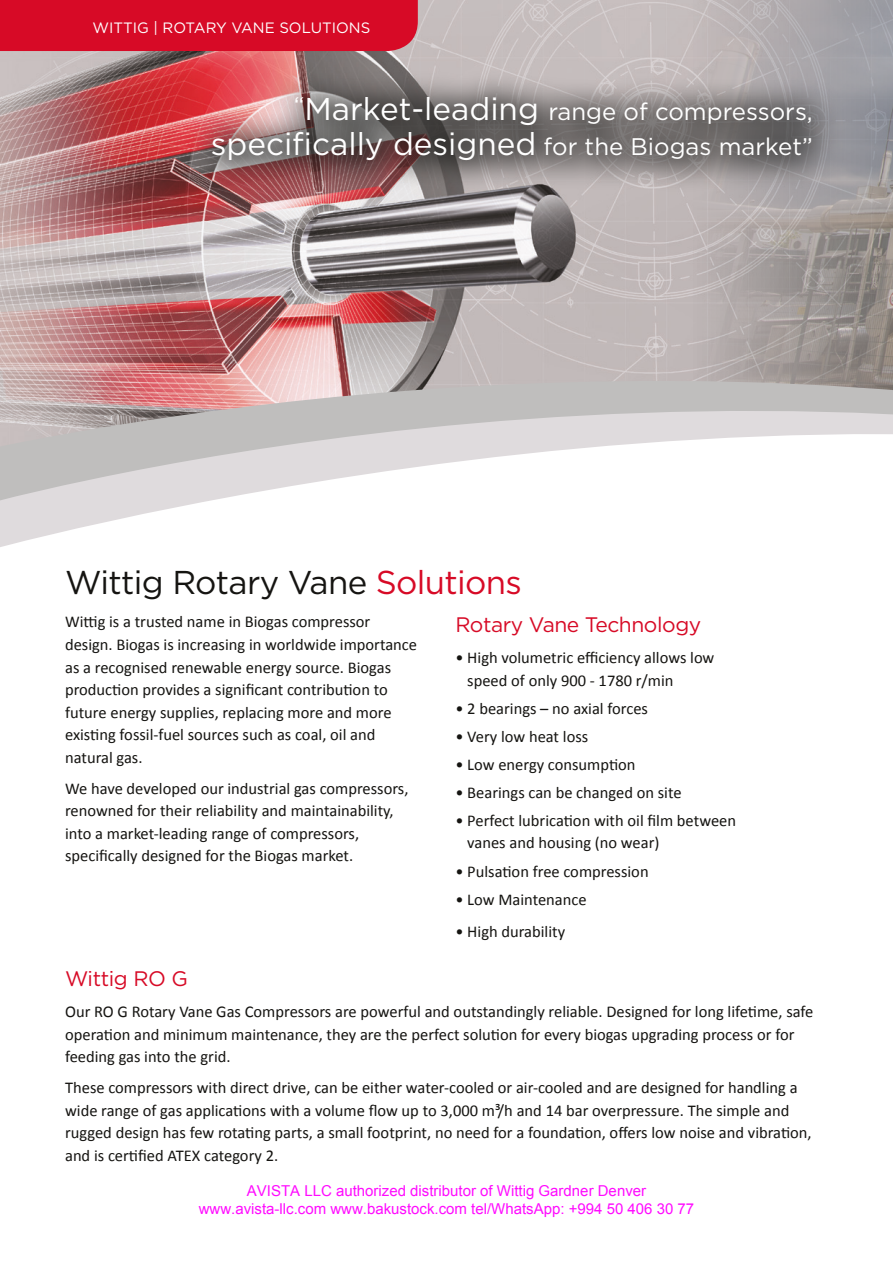
<style>
.page{position:relative;width:893px;height:1263px;background:#fff}
.page>*{position:absolute;margin:0;border:0;box-sizing:border-box;transform-origin:0 0}
.t1{font:33px "Gotham";letter-spacing:-.02em;color:#151411}
.t2{font:31.5px "Gotham";color:#fff}
.t3{font:24px "Gotham";color:#fff}
.t4{font:21px "Gotham";letter-spacing:-.02em;color:#d70a26}
.t5{font:16.5px/22.5px "Calibri";color:#151411}
.t6{font:15px/18px "Arial";color:#ff0bff;text-align:center}
.t7{font:15px "Gotham";color:#fff}
.s1{font-size:31.5px}
.s2{font-size:24px}
.s3{color:#d70a26}
</style>
<div class="page">
<img style="left:0;top:0;width:688px;height:277px">
<img style="left:688px;top:0;width:205px;height:277px">
<svg style="left:0;top:277px;width:893px;height:270px"></svg>
<div style="left:0;top:0;width:418px;height:51px;background:#d70a26"></div>
<svg style="left:185px;top:69px;width:660px;height:125px;background:#8f7879"></svg>
<p class="t7" style="left:92px;top:18px;width:279px">WITTIG | ROTARY VANE SOLUTIONS</p>
<h3 class="t3" style="left:294px;top:96px;width:520px">“<span class="s1">Market-leading</span> range of compressors,</h3>
<h2 class="t2" style="left:211px;top:123px;width:604px">specifically designed <span class="s2">for the Biogas market”</span></h2>
<h1 class="t1" style="left:65px;top:561px;width:458px">Wittig Rotary Vane <span class="s3">Solutions</span></h1>
<p class="t5" style="left:65px;top:611px;width:354px">Wittig is a trusted name in Biogas compressor design. Biogas is increasing in worldwide importance as a recognised renewable energy source. Biogas production provides a significant contribution to future energy supplies, replacing more and more existing fossil-fuel sources such as coal, oil and natural gas.</p>
<p class="t5" style="left:65px;top:777px;width:345px">We have developed our industrial gas compressors, renowned for their reliability and maintainability, into a market-leading range of compressors, specifically designed for the Biogas market.</p>
<p class="t4" style="left:455px;top:611px;width:247px">Rotary Vane Technology</p>
<p class="t5" style="left:467px;top:647px;width:249px;text-indent:-12px">• High volumetric efficiency allows low speed of only 900 - 1780 r/min</p>
<p class="t5" style="left:455px;top:697px;width:194px">• 2 bearings – no axial forces</p>
<p class="t5" style="left:455px;top:725px;width:134px">• Very low heat loss</p>
<p class="t5" style="left:455px;top:753px;width:182px">• Low energy consumption</p>
<p class="t5" style="left:455px;top:781px;width:228px">• Bearings can be changed on site</p>
<p class="t5" style="left:467px;top:809px;width:270px;text-indent:-12px">• Perfect lubrication with oil film between vanes and housing (no wear)</p>
<p class="t5" style="left:455px;top:860px;width:195px">• Pulsation free compression</p>
<p class="t5" style="left:455px;top:888px;width:133px">• Low Maintenance</p>
<p class="t5" style="left:455px;top:920px;width:111px">• High durability</p>
<p class="t4" style="left:65px;top:965px;width:124px">Wittig RO G</p>
<p class="t5" style="left:65px;top:1001px;width:750px">Our RO G Rotary Vane Gas Compressors are powerful and outstandingly reliable. Designed for long lifetime, safe operation and minimum maintenance, they are the perfect solution for every biogas upgrading process or for feeding gas into the grid.</p>
<p class="t5" style="left:65px;top:1077px;width:748px">These compressors with direct drive, can be either water-cooled or air-cooled and are designed for handling a wide range of gas applications with a volume flow up to 3,000 m³/h and 14 bar overpressure. The simple and rugged design has few rotating parts, a small footprint, no need for a foundation, offers low noise and vibration, and is certified ATEX category 2.</p>
<p class="t6" style="left:199px;top:1182px;width:497px">AVISTA LLC authorized distributor of Wittig Gardner Denver www.avista-llc.com www.bakustock.com tel/WhatsApp: +994 50 406 30 77</p>
</div>
